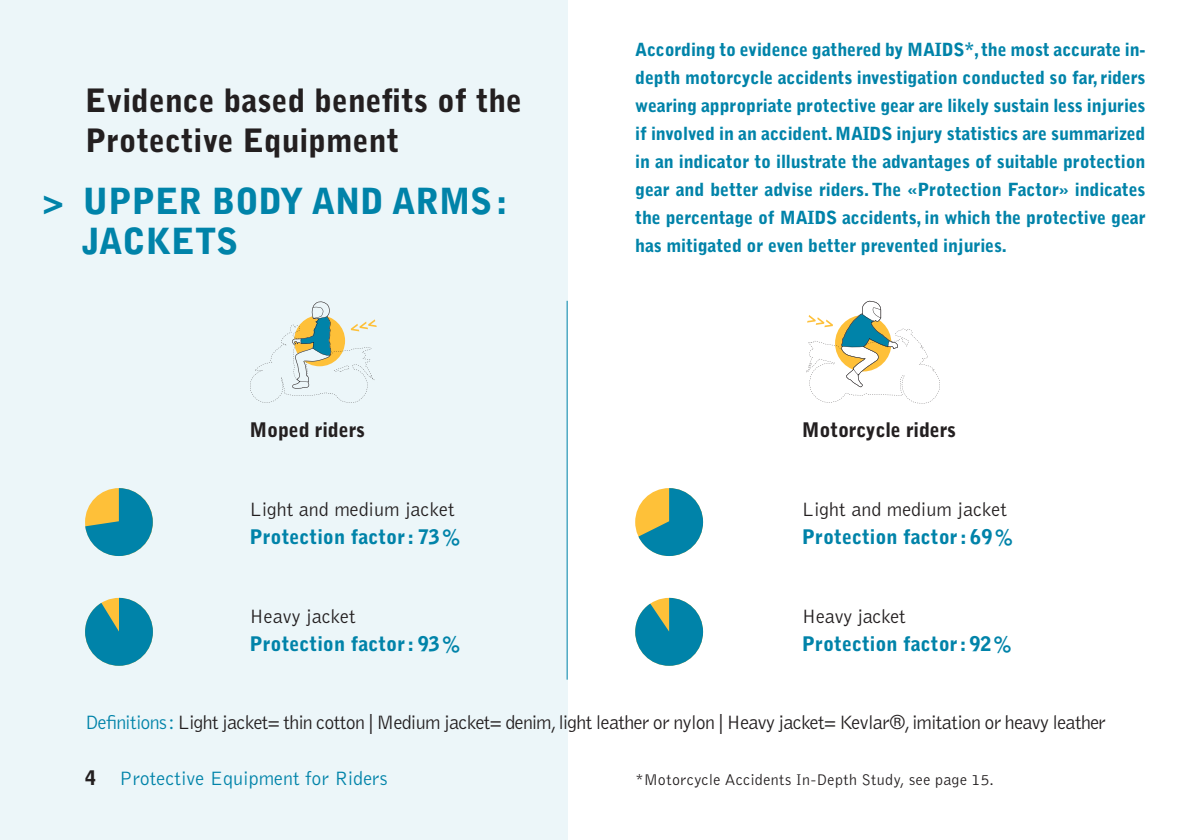
<style>
.page{position:relative;width:1191px;height:840px;background:#fff}
.page>*{position:absolute;margin:0;border:0;box-sizing:border-box;transform-origin:0 0}
.t1{font:900 35.8px/40px "Bell Gothic Std";letter-spacing:-.01em;color:#0083a9}
.t2{font:900 32px/40px "Bell Gothic Std";color:#231f20}
.t3{font:300 20px "Bell Gothic Std";letter-spacing:-.03em;color:#231f20}
.t4{font:900 20px "Bell Gothic Std";color:#0083a9}
.t5{font:300 20px "Bell Gothic Std";color:#231f20}
.t6{font:300 20px "Bell Gothic Std";color:#0083a9}
.t7{font:900 20px "Bell Gothic Std";letter-spacing:-.01em;color:#231f20}
.t8{font:300 20px "Bell Gothic Std";letter-spacing:-.01em;color:#231f20}
.t9{font:900 18px/28px "Bell Gothic Std";letter-spacing:-.01em;color:#0083a9;text-align:justify}
.t10{font:300 16px "Bell Gothic Std";letter-spacing:.02em;color:#231f20}
.s1{color:#0083a9}
.s2{font-weight:900;color:#231f20}
</style>
<div class="page">
<div style="left:0;top:0;width:567px;height:839px;background:#ecf6f9"></div>
<svg style="left:85px;top:488px;width:68px;height:67px"></svg>
<hr style="left:566px;top:300px;width:1px;height:379px;background:#0083a9">
<svg style="left:638px;top:488px;width:65px;height:67px"></svg>
<svg style="left:806px;top:300px;width:134px;height:103px"></svg>
<svg style="left:250px;top:301px;width:127px;height:101px"></svg>
<svg style="left:85px;top:597px;width:68px;height:68px"></svg>
<svg style="left:635px;top:597px;width:68px;height:68px"></svg>
<h2 class="t2" style="left:85px;top:81px;width:439px">Evidence based benefits of the<br>Protective Equipment</h2>
<h1 class="t1" style="left:43px;top:181px;width:89px">&gt; Upper</h1>
<h1 class="t1" style="left:83px;top:181px;width:427px;text-indent:129px">Body and arms: jackets</h1>
<p class="t7" style="left:249px;top:417px;width:117px">M oped riders</p>
<p class="t5" style="left:249px;top:498px;width:207px">Light and medium jacket</p>
<p class="t4" style="left:249px;top:525px;width:212px">Protection factor: 73%</p>
<p class="t5" style="left:249px;top:605px;width:108px">Heavy jacket</p>
<p class="t4" style="left:249px;top:631px;width:212px">Protection factor: 93%</p>
<p class="t9" style="left:635px;top:36px;width:512px">According to evidence gathered by MAIDS*, the most accurate in&shy;depth motorcycle accidents investigation conducted so far, riders wearing appropriate protective gear are likely sustain less injuries if involved in an accident. MAIDS injury statistics are summarized in an indicator to illustrate the advantages of suitable protection gear and better advise riders. The «Protection Factor» indicates the percentage of MAIDS accidents, in which the protective gear has mitigated or even better prevented injuries.</p>
<p class="t7" style="left:802px;top:417px;width:156px">M otorcycle riders</p>
<p class="t5" style="left:802px;top:498px;width:207px">Light and medium jacket</p>
<p class="t4" style="left:802px;top:525px;width:212px">Protection factor: 69%</p>
<p class="t8" style="left:802px;top:605px;width:105px">Heavy jacket</p>
<p class="t4" style="left:802px;top:631px;width:211px">Protection factor: 92%</p>
<p class="t3" style="left:85px;top:711px;width:1022px"><span class="s1">Definitions:</span> Light jacket= thin cotton | Medium jacket= denim, light leather or nylon | Heavy jacket= Kevlar®, imitation or heavy leather</p>
<p class="t6" style="left:85px;top:767px;width:304px"><span class="s2">4</span> Protective Equipment for Riders</p>
<p class="t10" style="left:635px;top:770px;width:360px">*Motorcycle Accidents In-Depth Study, see page 15.</p>
</div>
